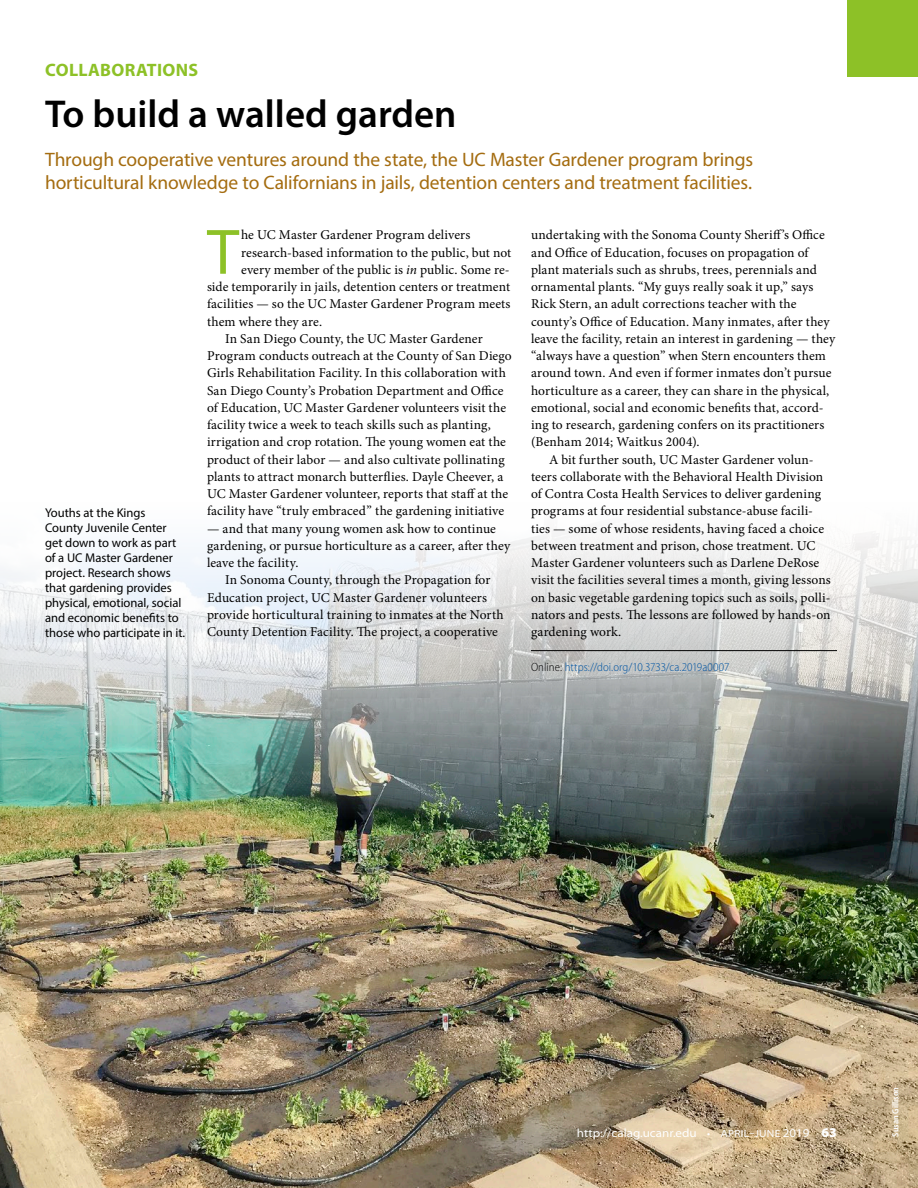
<style>
.page{position:relative;width:918px;height:1188px;background:#fff}
.page>*{position:absolute;margin:0;border:0;box-sizing:border-box;transform-origin:0 0}
.t1{font:64.65px "Myriad Pro";color:#8dc127}
.t2{font:600 39px "Myriad Pro";color:#000}
.t3{font:19.5px/22.5px "Myriad Pro";letter-spacing:-.01em;color:#a46c10}
.t4{font:700 18px "Myriad Pro";letter-spacing:.015em;color:#8dc127}
.t5{font:13.5px/17.2px "Minion Pro";letter-spacing:.005em;color:#000}
.t6{font:12.75px/15px "Myriad Pro";color:#000}
.t7{font:300 semi-condensed 12px "Myriad Pro";letter-spacing:.005em;color:#0054a2}
.t8{font:semi-expanded 12px "Myriad Pro";color:#fff}
.t9{font:600 semi-condensed 9px "Myriad Pro";color:#fff}
.s1{font-style:italic}
.s2{color:#000}
.s3{font-size:10.5px}
.s4{font-weight:900;font-stretch:normal;font-size:13.5px}
</style>
<div class="page">
<img style="left:0;top:530px;width:918px;height:658px">
<div style="left:847px;top:0;width:71px;height:76px;background:#8dc127"></div>
<hr style="left:531px;top:650px;width:306px;height:1px;background:#000">
<h3 class="t4" style="left:45px;top:58px;width:155px">COLLABORATIONS</h3>
<h2 class="t2" style="left:45px;top:89px;width:413px">To build a walled garden</h2>
<h3 class="t3" style="left:45px;top:148px;width:710px">Through cooperative ventures around the state, the UC Master Gardener program brings horticultural knowledge to Californians in jails, detention centers and treatment facilities.</h3>
<p class="t6" style="left:45px;top:505px;width:142px">Youths at the Kings<br>County Juvenile Center get down to work as part of a UC Master Gardener project. Research shows that gardening provides physical, emotional, social and economic benefits to those who participate in it.</p>
<h1 class="t1" style="left:207px;top:212px;width:34px">T</h1>
<p class="t5" style="left:241px;top:226px;width:231px">he UC Master Gardener Program delivers</p>
<p class="t5" style="left:241px;top:244px;width:272px">research-based information to the public, but not</p>
<p class="t5" style="left:241px;top:261px;width:270px">every member of the public is <span class="s1">in</span> public. Some re-</p>
<p class="t5" style="left:207px;top:278px;width:305px">side temporarily in jails, detention centers or treatment</p>
<p class="t5" style="left:207px;top:295px;width:305px">facilities — so the UC Master Gardener Program meets</p>
<p class="t5" style="left:207px;top:313px;width:117px">them where they are.</p>
<p class="t5" style="left:225px;top:330px;width:259px">In San Diego County, the UC Master Gardener</p>
<p class="t5" style="left:207px;top:347px;width:306px">Program conducts outreach at the County of San Diego</p>
<p class="t5" style="left:207px;top:364px;width:301px">Girls Rehabilitation Facility. In this collaboration with</p>
<p class="t5" style="left:207px;top:382px;width:298px">San Diego County’s Probation Department and Office</p>
<p class="t5" style="left:207px;top:399px;width:301px">of Education, UC Master Gardener volunteers visit the</p>
<p class="t5" style="left:207px;top:416px;width:285px">facility twice a week to teach skills such as planting,</p>
<p class="t5" style="left:207px;top:433px;width:301px">irrigation and crop rotation. The young women eat the</p>
<p class="t5" style="left:207px;top:451px;width:299px">product of their labor — and also cultivate pollinating</p>
<p class="t5" style="left:207px;top:468px;width:298px">plants to attract monarch butterflies. Dayle Cheever, a</p>
<p class="t5" style="left:207px;top:485px;width:303px">UC Master Gardener volunteer, reports that staff at the</p>
<p class="t5" style="left:207px;top:502px;width:299px">facility have “truly embraced” the gardening initiative</p>
<p class="t5" style="left:207px;top:520px;width:305px">— and that many young women ask how to continue gardening, or pursue horticulture as a career, after they leave the facility.</p>
<p class="t5" style="left:207px;top:571px;width:298px;text-indent:18px">In Sonoma County, through the Propagation for Education project, UC Master Gardener volunteers provide horticultural training to inmates at the North County Detention Facility. The project, a cooperative</p>
<p class="t5" style="left:531px;top:226px;width:295px">undertaking with the Sonoma County Sheriff’s Office</p>
<p class="t5" style="left:531px;top:244px;width:279px">and Office of Education, focuses on propagation of</p>
<p class="t5" style="left:531px;top:261px;width:287px">plant materials such as shrubs, trees, perennials and</p>
<p class="t5" style="left:531px;top:278px;width:284px">ornamental plants. “My guys really soak it up,” says</p>
<p class="t5" style="left:531px;top:295px;width:267px">Rick Stern, an adult corrections teacher with the</p>
<p class="t5" style="left:531px;top:313px;width:300px">county’s Office of Education. Many inmates, after they</p>
<p class="t5" style="left:531px;top:330px;width:306px">leave the facility, retain an interest in gardening — they</p>
<p class="t5" style="left:531px;top:347px;width:296px">“always have a question” when Stern encounters them</p>
<p class="t5" style="left:531px;top:364px;width:302px">around town. And even if former inmates don’t pursue</p>
<p class="t5" style="left:531px;top:382px;width:300px">horticulture as a career, they can share in the physical,</p>
<p class="t5" style="left:531px;top:399px;width:294px">emotional, social and economic benefits that, accord-</p>
<p class="t5" style="left:531px;top:416px;width:295px">ing to research, gardening confers on its practitioners</p>
<p class="t5" style="left:531px;top:433px;width:170px">(Benham 2014; Waitkus 2004).</p>
<p class="t5" style="left:549px;top:451px;width:266px">A bit further south, UC Master Gardener volun-</p>
<p class="t5" style="left:531px;top:468px;width:294px">teers collaborate with the Behavioral Health Division</p>
<p class="t5" style="left:531px;top:485px;width:292px">of Contra Costa Health Services to deliver gardening</p>
<p class="t5" style="left:531px;top:502px;width:284px">programs at four residential substance-abuse facili-</p>
<p class="t5" style="left:531px;top:520px;width:295px">ties — some of whose residents, having faced a choice</p>
<p class="t5" style="left:531px;top:537px;width:286px">between treatment and prison, chose treatment. UC</p>
<p class="t5" style="left:531px;top:554px;width:290px">Master Gardener volunteers such as Darlene DeRose</p>
<p class="t5" style="left:531px;top:572px;width:301px">visit the facilities several times a month, giving lessons</p>
<p class="t5" style="left:531px;top:589px;width:301px">on basic vegetable gardening topics such as soils, polli-</p>
<p class="t5" style="left:531px;top:606px;width:301px">nators and pests. The lessons are followed by hands-on</p>
<p class="t5" style="left:531px;top:623px;width:92px">gardening work.</p>
<p class="t7" style="left:531px;top:659px;width:200px"><span class="s2">Online:</span> https://doi.org/10.3733/ca.2019a0007</p>
<p class="t8" style="left:577px;top:1126px;width:262px">http://calag.ucanr.edu <span class="s3">• APRIL–JUNE</span> 2019 <span class="s4">63</span></p>
<p class="t9" style="left:890px;top:1137px;width:51px;rotate:-90deg">Susan Gillison</p>
</div>
